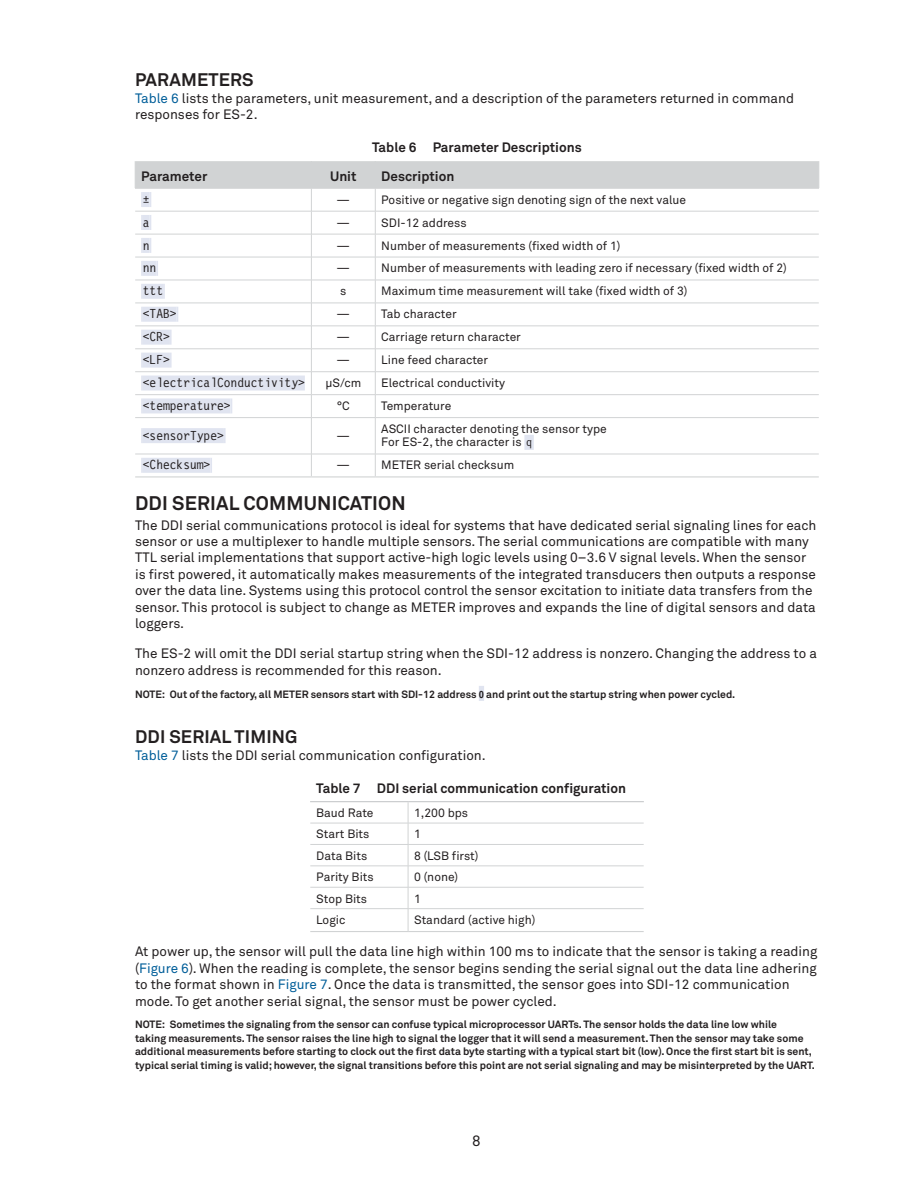
<style>
.page{position:relative;width:918px;height:1188px;background:#fff}
.page>*{position:absolute;margin:0;border:0;box-sizing:border-box;transform-origin:0 0}
.t1{font:700 19.5px "Akkurat Pro";letter-spacing:.01em;color:#231f20}
.t2{font:700 18px "Akkurat Pro";letter-spacing:.01em;color:#231f20}
.t3{font:15px "Akkurat Pro";color:#231f20}
.t4{font:13.5px/16.5px "Akkurat Pro";color:#231f20}
.t5{font:700 13.5px "Akkurat Pro";color:#231f20}
.t6{font:13.5px "Lettr Goth 12 BT";color:#231f20}
.t7{font:12px/13.5px "Akkurat Pro";color:#231f20}
.t8{font:700 10.5px/13.5px "Akkurat Pro";color:#231f20}
.s1{color:#005e99}
.s2{font-family:"Lettr Goth 12 BT"}
</style>
<div class="page">
<div style="left:479px;top:686px;width:5px;height:15px;background:#e0e4f0"></div>
<hr style="left:135px;top:417px;width:176px;height:1px;background:#d1d3d4">
<hr style="left:311px;top:418px;width:1px;height:36px;background:#d1d3d4">
<hr style="left:135px;top:454px;width:176px;height:1px;background:#d1d3d4">
<svg style="left:311px;top:455px;width:1px;height:21px"></svg>
<hr style="left:311px;top:417px;width:64px;height:1px;background:#d1d3d4">
<hr style="left:311px;top:454px;width:64px;height:1px;background:#d1d3d4">
<hr style="left:375px;top:417px;width:444px;height:1px;background:#d1d3d4">
<hr style="left:375px;top:418px;width:1px;height:36px;background:#d1d3d4">
<hr style="left:375px;top:454px;width:444px;height:1px;background:#d1d3d4">
<svg style="left:375px;top:455px;width:1px;height:21px"></svg>
<hr style="left:135px;top:476px;width:176px;height:1px;background:#d1d3d4">
<hr style="left:311px;top:476px;width:64px;height:1px;background:#d1d3d4">
<hr style="left:375px;top:476px;width:444px;height:1px;background:#d1d3d4">
<svg style="left:135px;top:161px;width:685px;height:256px"></svg>
<svg style="left:141px;top:428px;width:2px;height:15px"></svg>
<div style="left:143px;top:428px;width:81px;height:15px;background:#e0e4f0"></div>
<svg style="left:224px;top:428px;width:2px;height:15px"></svg>
<div style="left:524px;top:435px;width:10px;height:15px;background:#e0e4f0"></div>
<svg style="left:141px;top:458px;width:2px;height:15px"></svg>
<div style="left:143px;top:458px;width:67px;height:15px;background:#e0e4f0"></div>
<svg style="left:210px;top:458px;width:2px;height:15px"></svg>
<hr style="left:310px;top:801px;width:98px;height:1px;background:#c7c9cb">
<hr style="left:408px;top:801px;width:236px;height:1px;background:#c7c9cb">
<hr style="left:310px;top:823px;width:98px;height:1px;background:#d1d3d4">
<hr style="left:408px;top:823px;width:236px;height:1px;background:#d1d3d4">
<hr style="left:310px;top:844px;width:98px;height:1px;background:#d1d3d4">
<hr style="left:408px;top:844px;width:236px;height:1px;background:#d1d3d4">
<hr style="left:310px;top:866px;width:98px;height:1px;background:#d1d3d4">
<hr style="left:408px;top:866px;width:236px;height:1px;background:#d1d3d4">
<hr style="left:310px;top:887px;width:98px;height:1px;background:#d1d3d4">
<hr style="left:408px;top:887px;width:236px;height:1px;background:#d1d3d4">
<hr style="left:310px;top:908px;width:98px;height:1px;background:#d1d3d4">
<hr style="left:408px;top:908px;width:236px;height:1px;background:#d1d3d4">
<svg style="left:408px;top:802px;width:1px;height:129px"></svg>
<hr style="left:310px;top:931px;width:98px;height:1px;background:#d1d3d4">
<hr style="left:408px;top:931px;width:236px;height:1px;background:#d1d3d4">
<h2 class="t2" style="left:135px;top:69px;width:120px">PARAMETERS</h2>
<p class="t4" style="left:135px;top:90px;width:661px"><span class="s1">Table 6</span> lists the parameters, unit measurement, and a description of the parameters returned in command responses for ES-2.</p>
<p class="t5" style="left:372px;top:139px;width:211px">Table 6 Parameter Descriptions</p>
<p class="t5" style="left:141px;top:168px;width:68px">Parameter</p>
<p class="t5" style="left:330px;top:168px;width:28px">Unit</p>
<p class="t5" style="left:381px;top:168px;width:75px">Description</p>
<p class="t6" style="left:143px;top:192px;width:8px">±</p>
<p class="t7" style="left:337px;top:193px;width:15px">—</p>
<p class="t7" style="left:381px;top:193px;width:306px">Positive or negative sign denoting sign of the next value</p>
<p class="t6" style="left:143px;top:215px;width:8px">a</p>
<p class="t7" style="left:337px;top:216px;width:15px">—</p>
<p class="t7" style="left:381px;top:216px;width:87px">SDI-12 address</p>
<p class="t6" style="left:143px;top:238px;width:8px">n</p>
<p class="t7" style="left:337px;top:239px;width:15px">—</p>
<p class="t7" style="left:381px;top:239px;width:241px">Number of measurements (fixed width of 1)</p>
<p class="t6" style="left:143px;top:260px;width:15px">nn</p>
<p class="t7" style="left:337px;top:262px;width:15px">—</p>
<p class="t7" style="left:381px;top:262px;width:407px">Number of measurements with leading zero if necessary (fixed width of 2)</p>
<p class="t6" style="left:143px;top:283px;width:22px">ttt</p>
<p class="t7" style="left:340px;top:285px;width:8px">s</p>
<p class="t7" style="left:381px;top:285px;width:308px">Maximum time measurement will take (fixed width of 3)</p>
<p class="t6" style="left:143px;top:306px;width:35px">&lt;TAB&gt;</p>
<p class="t7" style="left:337px;top:307px;width:15px">—</p>
<p class="t7" style="left:381px;top:307px;width:77px">Tab character</p>
<p class="t6" style="left:143px;top:329px;width:28px">&lt;CR&gt;</p>
<p class="t7" style="left:337px;top:330px;width:15px">—</p>
<p class="t7" style="left:381px;top:330px;width:141px">Carriage return character</p>
<p class="t6" style="left:143px;top:352px;width:28px">&lt;LF&gt;</p>
<p class="t7" style="left:337px;top:353px;width:15px">—</p>
<p class="t7" style="left:381px;top:353px;width:108px">Line feed character</p>
<p class="t6" style="left:143px;top:375px;width:163px">&lt;electricalConductivity&gt;</p>
<p class="t7" style="left:325px;top:376px;width:37px">µS/cm</p>
<p class="t7" style="left:381px;top:376px;width:125px">Electrical conductivity</p>
<p class="t6" style="left:143px;top:398px;width:89px">&lt;temperature&gt;</p>
<p class="t7" style="left:337px;top:399px;width:15px">°C</p>
<p class="t7" style="left:381px;top:399px;width:72px">Temperature</p>
<p class="t6" style="left:143px;top:428px;width:82px">&lt;sensorType&gt;</p>
<p class="t7" style="left:337px;top:429px;width:15px">—</p>
<p class="t7" style="left:381px;top:422px;width:227px">ASCII character denoting the sensor type<br>For ES-2, the character is <span class="s2">q</span></p>
<p class="t6" style="left:143px;top:457px;width:69px">&lt;Checksum&gt;</p>
<p class="t7" style="left:337px;top:459px;width:15px">—</p>
<p class="t7" style="left:381px;top:459px;width:134px">METER serial checksum</p>
<h1 class="t1" style="left:135px;top:491px;width:272px">DDI SERIAL COMMUNICATION</h1>
<p class="t4" style="left:135px;top:517px;width:683px">The DDI serial communications protocol is ideal for systems that have dedicated serial signaling lines for each sensor or use a multiplexer to handle multiple sensors. The serial communications are compatible with many TTL serial implementations that support active-high logic levels using 0–3.6 V signal levels. When the sensor is first powered, it automatically makes measurements of the integrated transducers then outputs a response over the data line. Systems using this protocol control the sensor excitation to initiate data transfers from the sensor. This protocol is subject to change as METER improves and expands the line of digital sensors and data loggers.</p>
<p class="t4" style="left:135px;top:646px;width:683px">The ES-2 will omit the DDI serial startup string when the SDI-12 address is nonzero. Changing the address to a nonzero address is recommended for this reason.</p>
<p class="t8" style="left:135px;top:687px;width:602px">NOTE: Out of the factory, all METER sensors start with SDI-12 address <span class="s2">0</span> and print out the startup string when power cycled.</p>
<h2 class="t2" style="left:135px;top:726px;width:164px">DDI SERIAL TIMING</h2>
<p class="t4" style="left:135px;top:747px;width:352px"><span class="s1">Table 7</span> lists the DDI serial communication configuration.</p>
<p class="t5" style="left:316px;top:780px;width:311px">Table 7 DDI serial communication configuration</p>
<p class="t7" style="left:316px;top:806px;width:59px">Baud Rate</p>
<p class="t7" style="left:414px;top:806px;width:56px">1,200 bps</p>
<p class="t7" style="left:316px;top:828px;width:55px">Start Bits</p>
<p class="t7" style="left:414px;top:828px;width:8px">1</p>
<p class="t7" style="left:316px;top:849px;width:53px">Data Bits</p>
<p class="t7" style="left:414px;top:849px;width:66px">8 (LSB first)</p>
<p class="t7" style="left:316px;top:870px;width:59px">Parity Bits</p>
<p class="t7" style="left:414px;top:870px;width:46px">0 (none)</p>
<p class="t7" style="left:316px;top:892px;width:52px">Stop Bits</p>
<p class="t7" style="left:414px;top:892px;width:8px">1</p>
<p class="t7" style="left:316px;top:913px;width:31px">Logic</p>
<p class="t7" style="left:414px;top:913px;width:123px">Standard (active high)</p>
<p class="t4" style="left:135px;top:943px;width:684px">At power up, the sensor will pull the data line high within 100 ms to indicate that the sensor is taking a reading (<span class="s1">Figure 6</span>). When the reading is complete, the sensor begins sending the serial signal out the data line adhering to the format shown in <span class="s1">Figure 7</span>. Once the data is transmitted, the sensor goes into SDI-12 communication mode. To get another serial signal, the sensor must be power cycled.</p>
<p class="t8" style="left:135px;top:1018px;width:682px">NOTE: Sometimes the signaling from the sensor can confuse typical microprocessor UARTs. The sensor holds the data line low while<br>taking measurements. The sensor raises the line high to signal the logger that it will send a measurement. Then the sensor may take some additional measurements before starting to clock out the first data byte starting with a typical start bit (low). Once the first start bit is sent, typical serial timing is valid; however, the signal transitions before this point are not serial signaling and may be misinterpreted by the UART.</p>
<p class="t3" style="left:472px;top:1132px;width:10px">8</p>
</div>
